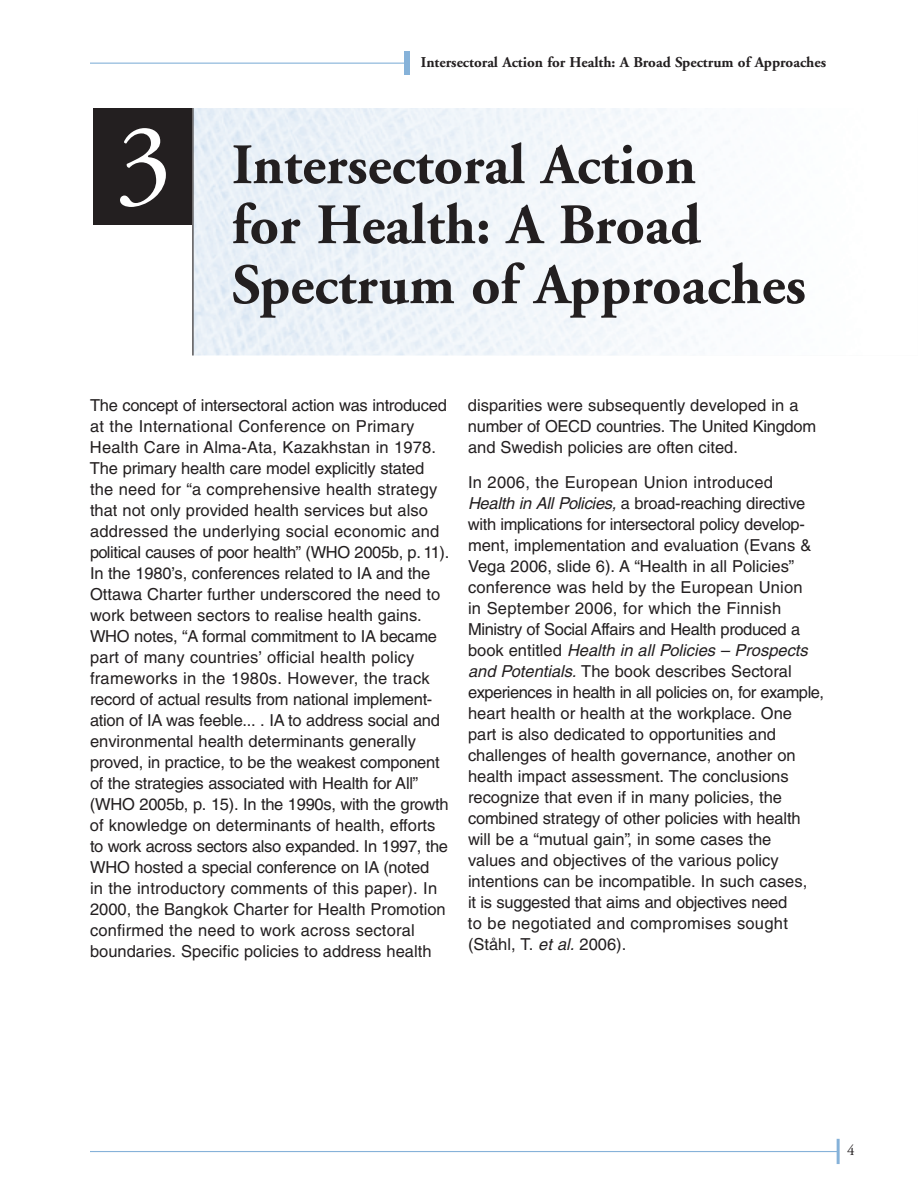
<style>
.page{position:relative;width:918px;height:1188px;background:#fff}
.page>*{position:absolute;margin:0;border:0;box-sizing:border-box;transform-origin:0 0}
.t1{font:700 57px/60px "Adobe Garamond";color:#231f20}
.t2{font:16.5px/21px "Helvetica";color:#231f20}
.t3{font:700 15px "Adobe Garamond";color:#231f20}
.t4{font:15px "Adobe Garamond";color:#231f20}
.s1{font-weight:400;font-size:113.25px;color:#fff}
.s2{font-style:italic}
</style>
<div class="page">
<hr style="left:90px;top:1151px;width:748px;height:1px;background:#86b2d9">
<hr style="left:837px;top:1139px;width:3px;height:25px;background:#86b2d9">
<hr style="left:90px;top:63px;width:317px;height:1px;background:#86b2d9">
<div style="left:404px;top:52px;width:6px;height:23px;background:#86b2d9"></div>
<div style="left:93px;top:108px;width:100px;height:117px;background:#231f20"></div>
<hr style="left:192px;top:108px;width:1px;height:248px;background:#231f20">
<p class="t3" style="left:421px;top:56px;width:407px">Intersectoral Action for Health: A Broad Spectrum of Approaches</p>
<h1 class="t1" style="left:232px;top:140px;width:576px;text-indent:-117px"><span class="s1">3</span> Intersectoral Action<br>for Health: A Broad<br>Spectrum of Approaches</h1>
<p class="t2" style="left:90px;top:396px;width:361px">The concept of intersectoral action was introduced at the International Conference on Primary Health Care in Alma-Ata, Kazakhstan in 1978.<br>The primary health care model explicitly stated the need for “a comprehensive health strategy that not only provided health services but also addressed the underlying social economic and political causes of poor health” (WHO 2005b, p. 11).<br>In the 1980’s, conferences related to IA and the Ottawa Charter further underscored the need to work between sectors to realise health gains.<br>WHO notes, “A formal commitment to IA became part of many countries’ official health policy frameworks in the 1980s. However, the track record of actual results from national implement&shy;ation of IA was feeble... . IA to address social and environmental health determinants generally proved, in practice, to be the weakest component of the strategies associated with Health for All” (WHO 2005b, p. 15). In the 1990s, with the growth of knowledge on determinants of health, efforts to work across sectors also expanded. In 1997, the WHO hosted a special conference on IA (noted<br>in the introductory comments of this paper). In 2000, the Bangkok Charter for Health Promotion confirmed the need to work across sectoral boundaries. Specific policies to address health</p>
<p class="t2" style="left:468px;top:396px;width:350px">disparities were subsequently developed in a number of OECD countries. The United Kingdom and Swedish policies are often cited.</p>
<p class="t2" style="left:468px;top:473px;width:358px">In 2006, the European Union introduced <span class="s2">Health in All Policies,</span>a broad-reaching directive with implications for intersectoral policy develop&shy;ment, implementation and evaluation (Evans &amp; Vega 2006, slide 6). A “Health in all Policies” conference was held by the European Union<br>in September 2006, for which the Finnish Ministry of Social Affairs and Health produced a<br>b o o k e n t i t l e d <span class="s2">Health in all Policies – Prospects and Potentials.</span>The book describes Sectoral experiences in health in all policies on, for example, heart health or health at the workplace. One part is also dedicated to opportunities and challenges of health governance, another on health impact assessment. The conclusions recognize that even if in many policies, the combined strategy of other policies with health will be a “mutual gain”, in some cases the<br>values and objectives of the various policy intentions can be incompatible. In such cases,<br>it is suggested that aims and objectives need<br>to be negotiated and compromises sought (Ståhl, T. <span class="s2">et al.</span>2006).</p>
<p class="t4" style="left:847px;top:1144px;width:9px">4</p>
</div>
